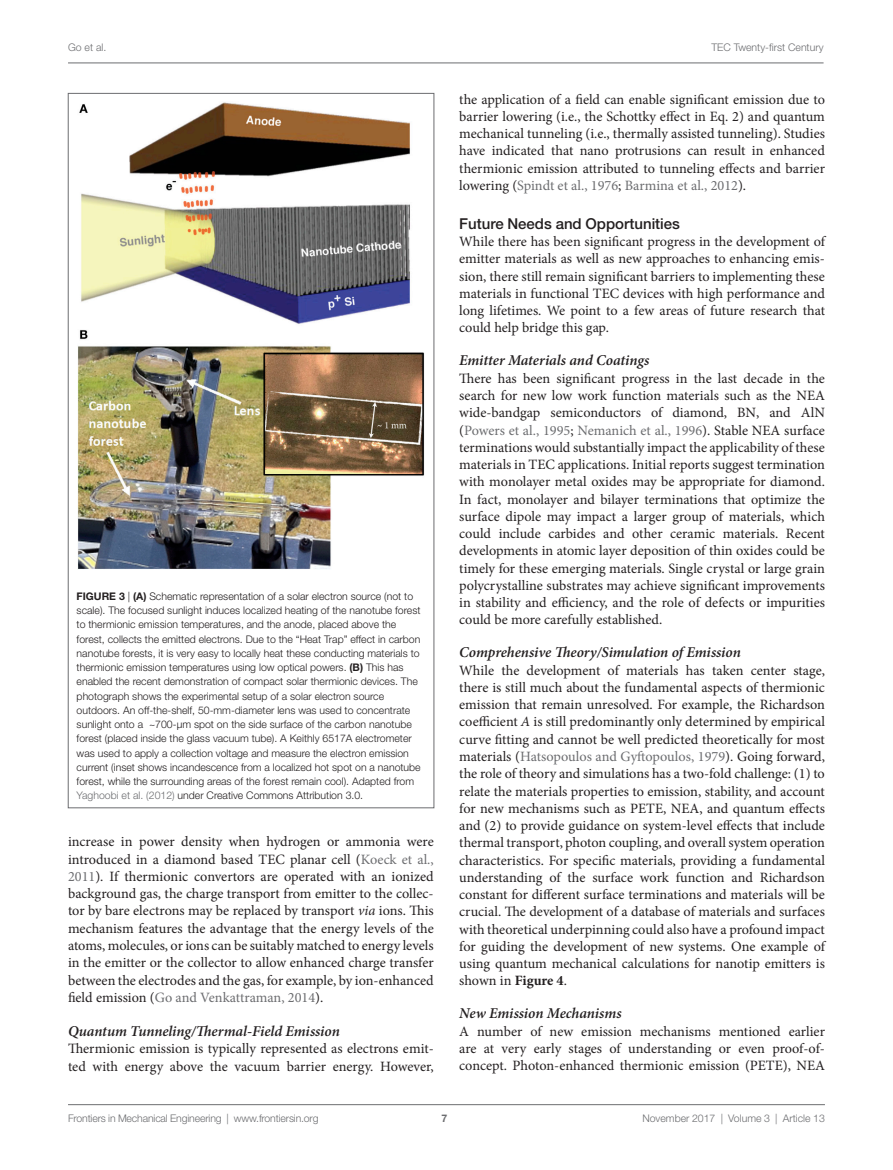
<style>
.page{position:relative;width:893px;height:1170px;background:#fff}
.page>*{position:absolute;margin:0;border:0;box-sizing:border-box;transform-origin:0 0}
.t1{font:italic 600 15px "Minion Pro";letter-spacing:-.005em;color:#231f20}
.t2{font:500 15px "Helvetica Neue LT Std";color:#231f20}
.t3{font:14.25px/17.2px "Minion Pro";color:#231f20;text-align:justify}
.t4{font:300 10.5px/14.2px "Helvetica Neue LT Std";color:#231f20}
.t5{font:300 10.5px "Helvetica Neue LT Std";letter-spacing:-.015em;color:#6c6d70}
.t6{font:700 10.5px "Helvetica Neue LT Std";color:#6c6d70}
.s1{font-weight:700}
.s2{color:#6c6d70}
.s3{font-style:italic}
</style>
<div class="page">
<img style="left:78px;top:102px;width:346px;height:467px">
<hr style="left:68px;top:1104px;width:757px;height:1px;background:#6c6d70">
<hr style="left:68px;top:63px;width:755px;height:1px;background:#6c6d70">
<p class="t5" style="left:68px;top:41px;width:40px">Go et al.</p>
<p class="t5" style="left:711px;top:41px;width:114px">TEC Twenty-first Century</p>
<p class="t4" style="left:77px;top:588px;width:346px"><span class="s1">FIGURE 3</span> | <span class="s1">(A)</span> Schematic representation of a solar electron source (not to scale). The focused sunlight induces localized heating of the nanotube forest to thermionic emission temperatures, and the anode, placed above the forest, collects the emitted electrons. Due to the “Heat Trap” effect in carbon nanotube forests, it is very easy to locally heat these conducting materials to thermionic emission temperatures using low optical powers. <span class="s1">(B)</span> This has enabled the recent demonstration of compact solar thermionic devices. The photograph shows the experimental setup of a solar electron source outdoors. An off-the-shelf, 50-mm-diameter lens was used to concentrate sunlight onto a ~700-µm spot on the side surface of the carbon nanotube forest (placed inside the glass vacuum tube). A Keithly 6517A electrometer was used to apply a collection voltage and measure the electron emission current (inset shows incandescence from a localized hot spot on a nanotube forest, while the surrounding areas of the forest remain cool). Adapted from <span class="s2">Yaghoobi et al. (2012)</span> under Creative Commons Attribution 3.0.</p>
<p class="t3" style="left:68px;top:833px;width:367px">increase in power density when hydrogen or ammonia were introduced in a diamond based TEC planar cell (<span class="s2">Koeck et al., 2011</span>). If thermionic convertors are operated with an ionized background gas, the charge transport from emitter to the collec&shy;tor by bare electrons may be replaced by transport <span class="s3">via</span> ions. This mechanism features the advantage that the energy levels of the atoms, molecules, or ions can be suitably matched to energy levels in the emitter or the collector to allow enhanced charge transfer between the electrodes and the gas, for example, by ion-enhanced field emission (<span class="s2">Go and Venkattraman, 2014</span>).</p>
<p class="t1" style="left:68px;top:1020px;width:273px">Quantum Tunneling/Thermal-Field Emission</p>
<p class="t3" style="left:68px;top:1040px;width:367px">Thermionic emission is typically represented as electrons emit&shy;ted with energy above the vacuum barrier energy. However,</p>
<p class="t3" style="left:459px;top:90px;width:367px">the application of a field can enable significant emission due to barrier lowering (i.e., the Schottky effect in Eq. 2) and quantum mechanical tunneling (i.e., thermally assisted tunneling). Studies have indicated that nano protrusions can result in enhanced thermionic emission attributed to tunneling effects and barrier lowering (<span class="s2">Spindt et al., 1976</span>; <span class="s2">Barmina et al., 2012</span>).</p>
<p class="t2" style="left:459px;top:214px;width:222px">Future Needs and Opportunities</p>
<p class="t3" style="left:459px;top:233px;width:367px">While there has been significant progress in the development of emitter materials as well as new approaches to enhancing emis&shy;sion, there still remain significant barriers to implementing these materials in functional TEC devices with high performance and long lifetimes. We point to a few areas of future research that could help bridge this gap.</p>
<p class="t1" style="left:459px;top:350px;width:192px">Emitter Materials and Coatings</p>
<p class="t3" style="left:459px;top:369px;width:367px">There has been significant progress in the last decade in the search for new low work function materials such as the NEA wide-bandgap semiconductors of diamond, BN, and AlN (<span class="s2">Powers et al., 1995</span>; <span class="s2">Nemanich et al., 1996</span>). Stable NEA surface terminations would substantially impact the applicability of these materials in TEC applications. Initial reports suggest termination with monolayer metal oxides may be appropriate for diamond.<br>In fact, monolayer and bilayer terminations that optimize the surface dipole may impact a larger group of materials, which could include carbides and other ceramic materials. Recent developments in atomic layer deposition of thin oxides could be timely for these emerging materials. Single crystal or large grain polycrystalline substrates may achieve significant improvements in stability and efficiency, and the role of defects or impurities could be more carefully established.</p>
<p class="t1" style="left:459px;top:642px;width:283px">Comprehensive Theory/Simulation of Emission</p>
<p class="t3" style="left:459px;top:661px;width:367px">While the development of materials has taken center stage, there is still much about the fundamental aspects of thermionic emission that remain unresolved. For example, the Richardson coefficient <span class="s3">A</span> is still predominantly only determined by empirical curve fitting and cannot be well predicted theoretically for most materials (<span class="s2">Hatsopoulos and Gyftopoulos, 1979</span>). Going forward, the role of theory and simulations has a two-fold challenge: (1) to relate the materials properties to emission, stability, and account for new mechanisms such as PETE, NEA, and quantum effects and (2) to provide guidance on system-level effects that include thermal transport, photon coupling, and overall system operation characteristics. For specific materials, providing a fundamental understanding of the surface work function and Richardson constant for different surface terminations and materials will be crucial. The development of a database of materials and surfaces with theoretical underpinning could also have a profound impact for guiding the development of new systems. One example of using quantum mechanical calculations for nanotip emitters is shown in <span class="s1">Figure 4</span>.</p>
<p class="t1" style="left:459px;top:1002px;width:164px">New Emission Mechanisms</p>
<p class="t3" style="left:459px;top:1022px;width:367px">A number of new emission mechanisms mentioned earlier are at very early stages of understanding or even proof-of&shy;concept. Photon-enhanced thermionic emission (PETE), NEA</p>
<p class="t5" style="left:68px;top:1111px;width:252px">Frontiers in Mechanical Engineering | www.frontiersin.org</p>
<p class="t5" style="left:642px;top:1111px;width:184px">November 2017 | Volume 3 | Article 13</p>
<p class="t6" style="left:441px;top:1111px;width:7px">7</p>
</div>
